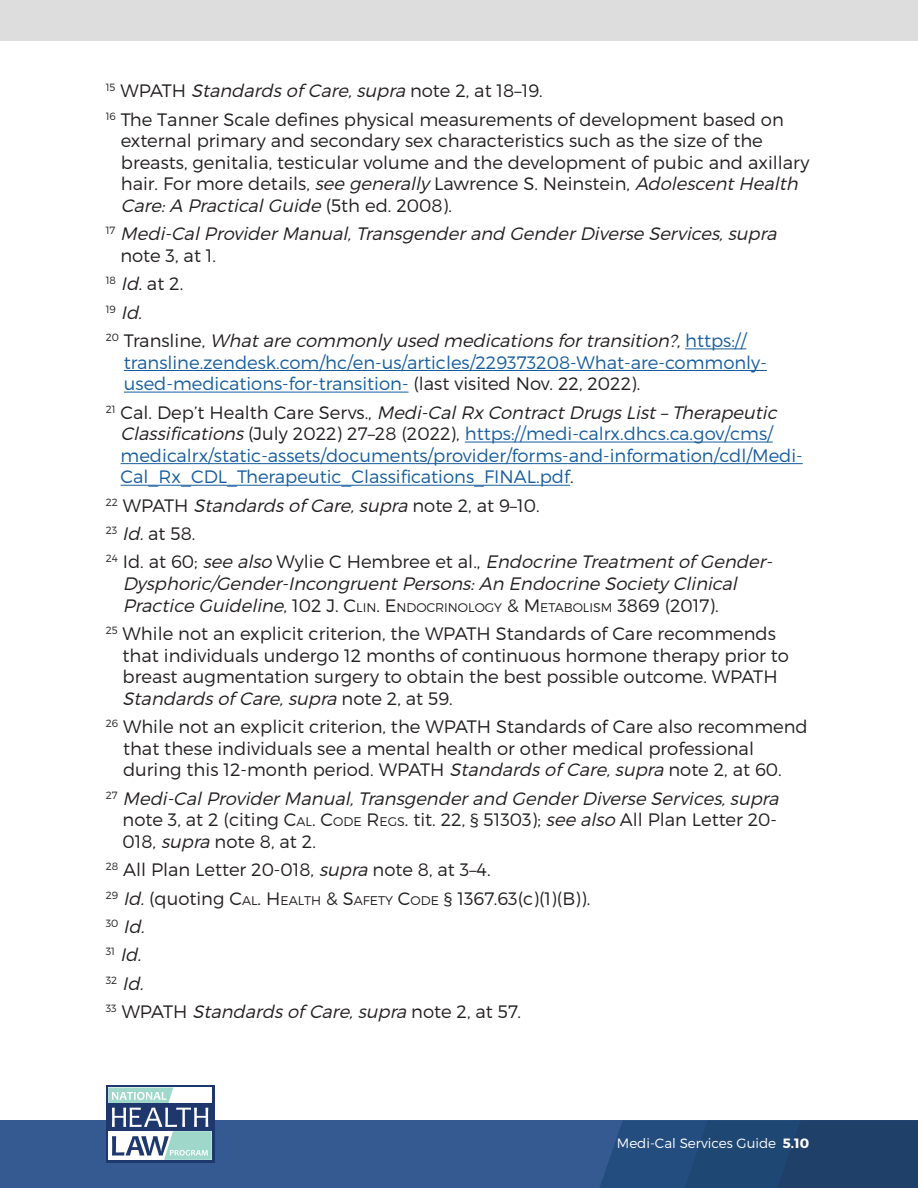
<style>
.page{position:relative;width:918px;height:1188px;background:#fff}
.page>*{position:absolute;margin:0;border:0;box-sizing:border-box;transform-origin:0 0}
.t1{font:300 18px/21.6px "Montserrat";color:#231f20}
.t2{font:italic 300 18px/28.3px "Montserrat";color:#231f20}
.t3{font:300 18px/21.6px "Montserrat";color:#175d9e}
.t4{font:300 13.5px "Montserrat";color:#fff}
.t5{font:300 12.6px "Montserrat";color:#231f20}
.s1{font-style:italic}
.s2{font-style:normal}
.s3{font-style:normal;color:#175d9e}
.s4{color:#231f20}
.s5{font-style:italic;color:#231f20}
.s6{font-style:italic;font-size:18px}
.s7{font-size:18px}
.s8{font-style:normal;font-size:12.6px}
.s9{font-style:inherit}
.s10{font-size:12.6px}
.s11{font-weight:700}
</style>
<div class="page">
<div style="left:0;top:1120px;width:918px;height:68px;background:#355a91"></div>
<svg style="left:600px;top:1120px;width:318px;height:68px;background:#214673"></svg>
<svg style="left:106px;top:1085px;width:109px;height:78px"></svg>
<svg style="left:108px;top:1088px;width:104px;height:72px;background:#91a8ba"></svg>
<hr style="left:685px;top:348px;width:61px;height:1px;background:#175d9e">
<hr style="left:124px;top:370px;width:643px;height:1px;background:#175d9e">
<hr style="left:124px;top:392px;width:285px;height:1px;background:#175d9e">
<hr style="left:465px;top:442px;width:308px;height:1px;background:#175d9e">
<hr style="left:121px;top:463px;width:682px;height:1px;background:#175d9e">
<hr style="left:121px;top:485px;width:449px;height:1px;background:#175d9e">
<div style="left:0;top:0;width:918px;height:40px;background:#ddd"></div>
<p class="t1" style="left:106px;top:76px;width:680px;line-height:28.3px"><sup>1</sup> <sup>5</sup> W PAT H <span class="s1">Standardsof Care,supra</span> n o te 2 , a t 1 8–1 9 .<br><sup>16</sup> The Tanner Scale defines physical measurements of development based on</p>
<p class="t1" style="left:121px;top:130px;width:690px">external primary and secondary sex characteristics such as the size of the breasts, genitalia, testicular volume and the development of pubic and axillary hair. For more details, <span class="s1">see generally</span> Lawrence S. Neinstein, <span class="s1">AdolescentHealth Care:A PracticalGuide</span> (5 t h e d . 2 0 0 8 ) .</p>
<p class="t2" style="left:120px;top:223px;width:662px;line-height:21.6px;text-indent:-15px"><sup>1</sup> <sup>7</sup> Medi-CalProviderManual,Transgenderand GenderDiverse Services,supra <span class="s2">note 3, at 1.</span></p>
<p class="t2" style="left:106px;top:270px;width:642px"><sup>18</sup> Id.<span class="s2">at 2.<br></span><sup>19</sup> Id.<br><sup>2</sup> <sup>0</sup> <span class="s2">T ra n s l i n e ,</span> Whatare commonly used medicationsfortransition?, <span class="s3">h t t p s : //</span></p>
<p class="t3" style="left:124px;top:351px;width:644px">transline.zendesk.com/hc/en-us/articles/229373208-What-are-commonly&shy;used-medications-for-transition- <span class="s4">(last visited Nov. 22, 2022).</span></p>
<p class="t3" style="left:121px;top:401px;width:684px;text-indent:-15px"><sup>2</sup> <sup>1</sup> <span class="s4">C a l . D e p ’ t H e a l t h C a re S e rvs . ,</span> <span class="s5">Medi-CalRx ContractDrugsList–Therapeutic Classifications</span><span class="s4">(July 2022) 27–28 (2022),</span> https://medi-calrx.dhcs.ca.gov/cms/ medicalrx/static-assets/documents/provider/forms-and-information/cdl/Medi-Cal_Rx_CDL_Therapeutic_Classifications_FINAL.pdf<span class="s4">.</span></p>
<p class="t2" style="left:106px;top:491px;width:672px"><sup>2</sup> <sup>2</sup> <span class="s2">W PAT H</span> Standardsof Care,supra <span class="s2">n o te 2 , a t 9–1 0 .<br></span><sup>23</sup> Id.<span class="s2">at 58.<br></span><sup>2</sup> <sup>4</sup> <span class="s2">I d . a t 6 0 ;</span> see also <span class="s2">Wy l i e C H e m b r e e e t a l . ,</span> Endocrine Treatmentof Gender-</p>
<p class="t2" style="left:123px;top:569px;width:620px">Dysphoric/Gender-IncongruentPersons:An Endocrine Society Clinical</p>
<p class="t5" style="left:123px;top:600px;width:598px"><span class="s6">Practice Guideline</span><span class="s7">, 102</span> <span class="s7">J. C</span>LIN<span class="s7">. E</span>NDOCRINOLOGY <span class="s7">&amp; M</span>ETABOLISM <span class="s7">3869 (2017).</span></p>
<p class="t1" style="left:123px;top:623px;width:668px;text-indent:-17px"><sup>25</sup> While not an explicit criterion, the WPATH Standards of Care recommends that individuals undergo 12 months of continuous hormone therapy prior to breast augmentation surgery to obtain the best possible outcome. WPATH <span class="s1">Standardsof Care,supra</span> n o t e 2 , a t 5 9 .</p>
<p class="t1" style="left:123px;top:716px;width:686px;text-indent:-17px"><sup>26</sup> While not an explicit criterion, the WPATH Standards of Care also recommend that these individuals see a mental health or other medical professional during this 12-month period. WPATH <span class="s1">Standardsof Care,supra</span> note 2, at 60.</p>
<p class="t2" style="left:123px;top:787px;width:662px;line-height:21.6px;text-indent:-17px"><sup>2</sup> <sup>7</sup> Medi-CalProviderManual,Transgenderand GenderDiverse Services,supra <span class="s2">note 3, at 2 (citing</span> <span class="s2">C</span><span class="s8">AL</span><span class="s2">. C</span><span class="s8">ODE</span> <span class="s2">R</span> <span class="s8">EGS</span><span class="s2">.</span> <span class="s2">tit. 22, § 51303);</span> see also <span class="s2">All Plan Letter 20-<br>018,</span> supra <span class="s2">note 8, at 2.</span></p>
<p class="t1" style="left:106px;top:855px;width:486px;line-height:28.3px"><sup>28</sup> All Plan Letter 20-018, <span class="s1">supra</span> note 8, at 3–4.<br><sup>29</sup> <span class="s1">Id.</span>(quoting <span class="s9">C</span><span class="s10">AL</span><span class="s9">. H</span><span class="s10">EALTH</span> <span class="s9">&amp; S</span><span class="s10">AFETY</span> <span class="s9">C</span><span class="s10">ODE</span> § 1367.63(c)(1)(B)).<br><sup>30</sup> <span class="s1">Id.<br></span><sup>31</sup> <span class="s1">Id.<br></span><sup>32</sup> <span class="s1">Id.<br></span><sup>33</sup> W PAT H <span class="s1">Standardsof Care,supra</span> n o te 2 , a t 5 7.</p>
<p class="t4" style="left:617px;top:1135px;width:194px">Medi-Cal Services Guide <span class="s11">5.10</span></p>
</div>
